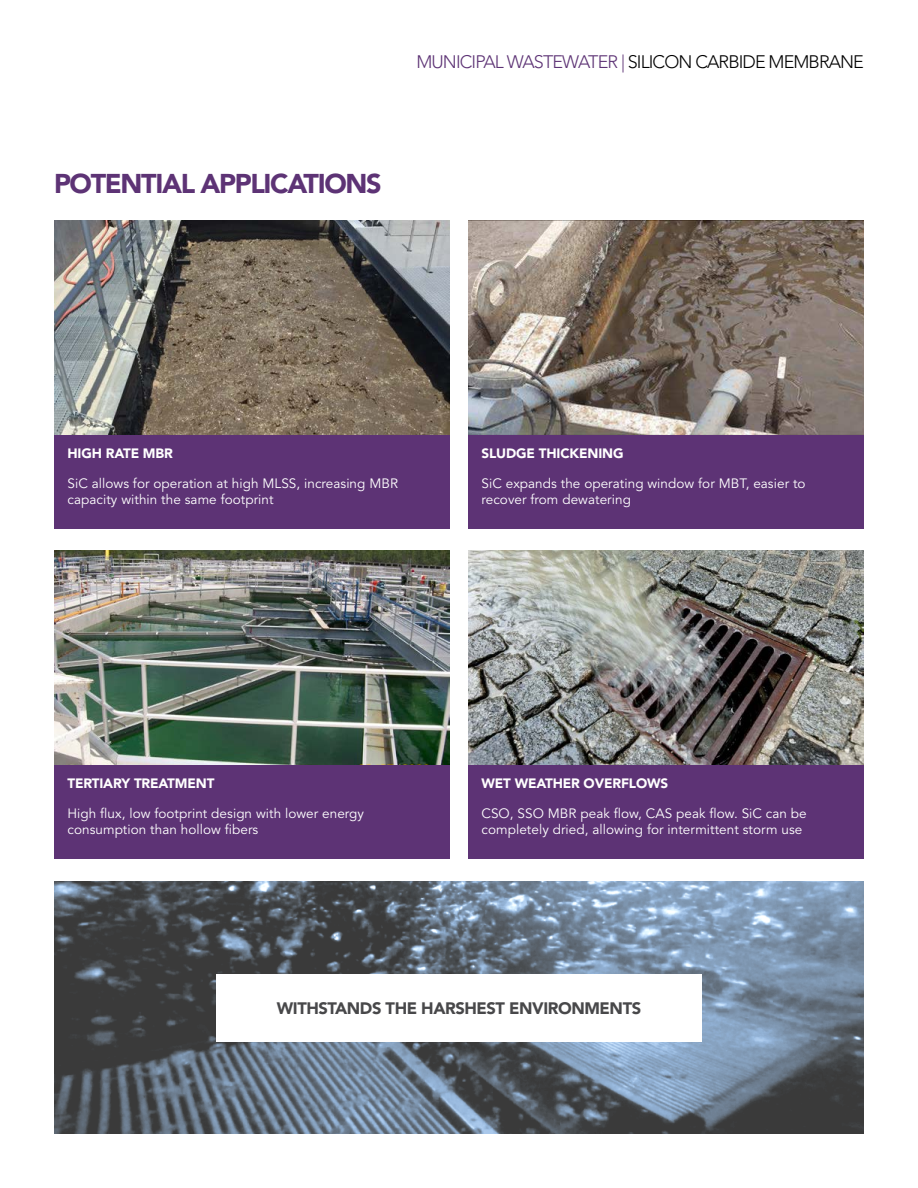
<style>
.page{position:relative;width:918px;height:1188px;background:#fff}
.page>*{position:absolute;margin:0;border:0;box-sizing:border-box;transform-origin:0 0}
.t1{font:900 27px "Avenir LT Std";letter-spacing:-.05em;color:#5d3375}
.t2{font:300 18px "Avenir LT Std";letter-spacing:-.05em;color:#000}
.t3{font:900 16.5px "Avenir LT Std";letter-spacing:-.025em;color:#48484a}
.t4{font:13.5px/16.2px "Avenir LT Std";letter-spacing:.005em;color:#fff}
.t5{font:900 13.5px "Avenir LT Std";letter-spacing:-.01em;color:#fff}
.s1{color:#5d3375}
</style>
<div class="page">
<div style="left:54px;top:434px;width:396px;height:95px;background:#5d3375"></div>
<div style="left:54px;top:764px;width:396px;height:95px;background:#5d3375"></div>
<div style="left:468px;top:434px;width:396px;height:95px;background:#5d3375"></div>
<div style="left:468px;top:764px;width:396px;height:95px;background:#5d3375"></div>
<img style="left:54px;top:220px;width:396px;height:214px">
<img style="left:54px;top:550px;width:396px;height:214px">
<img style="left:468px;top:220px;width:396px;height:214px">
<img style="left:468px;top:550px;width:396px;height:214px">
<img style="left:54px;top:881px;width:810px;height:253px">
<div style="left:216px;top:974px;width:486px;height:67px;background:#fff"></div>
<h2 class="t2" style="left:416px;top:54px;width:449px"><span class="s1">MUNICIPAL WASTEWATER |</span> SILICON CARBIDE MEMBRANE</h2>
<h1 class="t1" style="left:54px;top:172px;width:329px">POTENTIAL APPLICATIONS</h1>
<p class="t5" style="left:68px;top:448px;width:107px">HIGH RATE MBR</p>
<p class="t4" style="left:68px;top:477px;width:332px">SiC allows for operation at high MLSS, increasing MBR capacity within the same footprint</p>
<p class="t5" style="left:482px;top:448px;width:144px">SLUDGE THICKENING</p>
<p class="t4" style="left:482px;top:477px;width:326px">SiC expands the operating window for MBT, easier to recover from dewatering</p>
<p class="t5" style="left:68px;top:778px;width:148px">TERTIARY TREATMENT</p>
<p class="t4" style="left:68px;top:806px;width:298px">High flux, low footprint design with lower energy consumption than hollow fibers</p>
<p class="t5" style="left:482px;top:778px;width:188px">WET WEATHER OVERFLOWS</p>
<p class="t4" style="left:482px;top:806px;width:327px">CSO, SSO MBR peak flow, CAS peak flow. SiC can be completely dried, allowing for intermittent storm use</p>
<p class="t3" style="left:277px;top:1001px;width:366px">WITHSTANDS THE HARSHEST ENVIRONMENTS</p>
</div>
